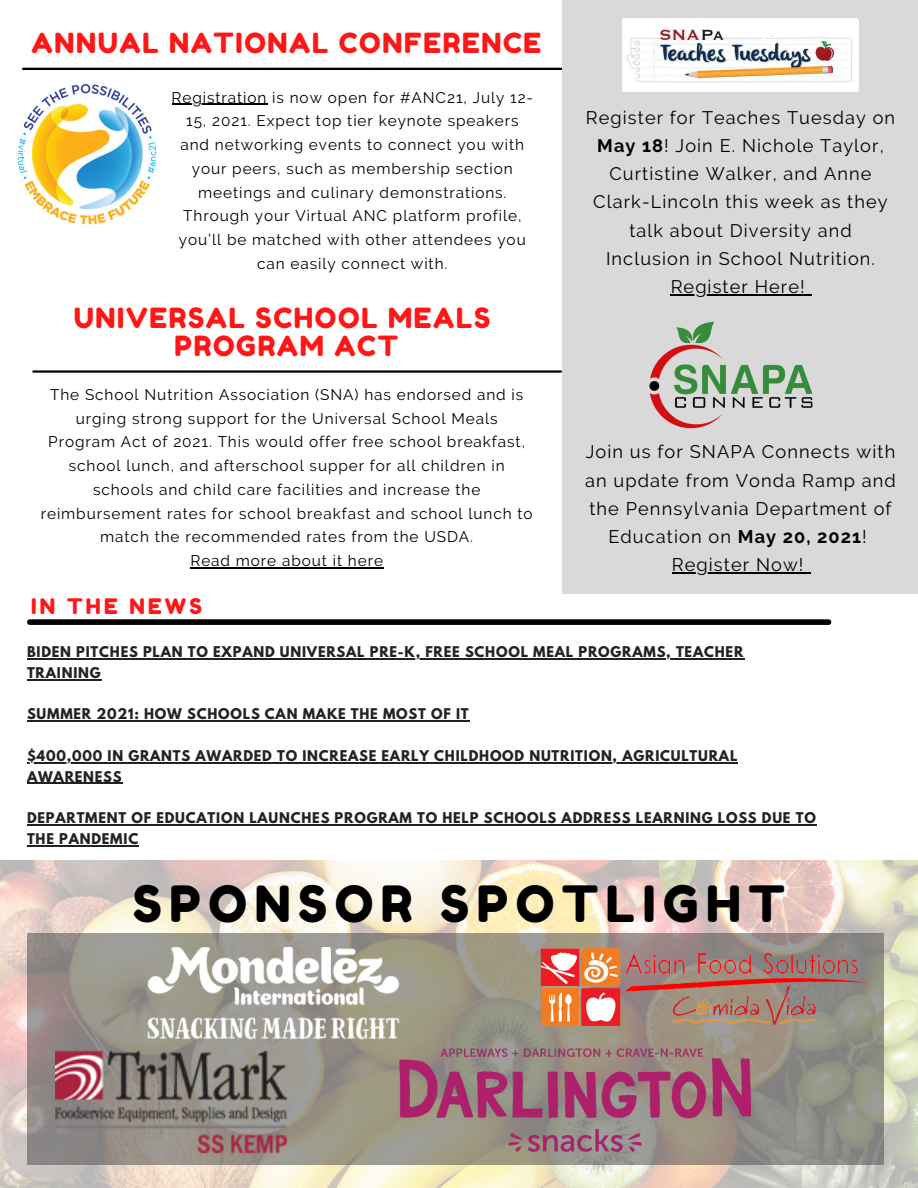
<style>
.page{position:relative;width:918px;height:1188px;background:#fff}
.page>*{position:absolute;margin:0;border:0;box-sizing:border-box;transform-origin:0 0}
.t1{font:49.95px "Fredoka One";letter-spacing:.15em;color:#000}
.t2{font:27.75px "Fredoka One";letter-spacing:.06em;color:#ff1616}
.t3{font:21.45px "Fredoka One";letter-spacing:.15em;color:#ff1616}
.t4{font:18.15px/28.2px "Raleway";letter-spacing:.06em;color:#000;text-align:center}
.t5{font:15.3px/23.7px "Raleway";letter-spacing:.06em;color:#000;text-align:center}
.t6{font:700 13.2px/20.9px "League Spartan";letter-spacing:.06em;color:#222}
.s1{font-weight:700}
</style>
<div class="page">
<img style="left:0;top:860px;width:918px;height:328px">
<div style="left:30px;top:619px;width:799px;height:6px;background:#000"></div>
<img style="left:17px;top:70px;width:154px;height:155px">
<hr style="left:23px;top:68px;width:539px;height:2px;background:#000">
<div style="left:563px;top:0;width:355px;height:594px;background:#d9d9d9"></div>
<img style="left:649px;top:321px;width:164px;height:108px">
<hr style="left:27px;top:658px;width:717px;height:1px;background:#222">
<hr style="left:27px;top:679px;width:74px;height:1px;background:#222">
<hr style="left:37px;top:721px;width:433px;height:1px;background:#222">
<hr style="left:37px;top:762px;width:701px;height:1px;background:#222">
<hr style="left:27px;top:783px;width:96px;height:1px;background:#222">
<hr style="left:27px;top:824px;width:790px;height:2px;background:#222">
<hr style="left:27px;top:845px;width:112px;height:1px;background:#222">
<img style="left:622px;top:18px;width:237px;height:73px">
<hr style="left:671px;top:294px;width:135px;height:1px;background:#000">
<hr style="left:33px;top:370px;width:528px;height:3px;background:#000">
<svg style="left:27px;top:933px;width:857px;height:232px"></svg>
<img style="left:147px;top:947px;width:252px;height:92px">
<img style="left:541px;top:947px;width:331px;height:80px">
<img style="left:400px;top:1049px;width:351px;height:102px">
<img style="left:55px;top:1049px;width:232px;height:107px">
<hr style="left:172px;top:104px;width:95px;height:1px;background:#000">
<hr style="left:190px;top:567px;width:194px;height:2px;background:#000">
<hr style="left:672px;top:573px;width:133px;height:1px;background:#000">
<p class="t2" style="left:32px;top:26px;width:511px">ANNUAL NATIONAL CONFERENCE</p>
<p class="t5" style="left:172px;top:85px;width:363px">Registration is now open for #ANC21, July 12- 15, 2021. Expect top tier keynote speakers and networking events to connect you with your peers, such as membership section meetings and culinary demonstrations.<br>Through your Virtual ANC platform profile, you’ll be matched with other attendees you can easily connect with.</p>
<p class="t2" style="left:74px;top:301px;width:418px">UNIVERSAL SCHOOL MEALS</p>
<p class="t2" style="left:175px;top:329px;width:225px">PROGRAM ACT</p>
<p class="t5" style="left:41px;top:383px;width:493px">The School Nutrition Association (SNA) has endorsed and is urging strong support for the Universal School Meals Program Act of 2021. This would offer free school breakfast, school lunch, and afterschool supper for all children in schools and child care facilities and increase the reimbursement rates for school breakfast and school lunch to match the recommended rates from the USDA.</p>
<p class="t5" style="left:190px;top:549px;width:194px">Read more about it here</p>
<p class="t4" style="left:586px;top:104px;width:311px">Register for Teaches Tuesday on<br><span class="s1">May 18</span>! Join E. Nichole Taylor,<br>Curtistine Walker, and Anne<br>Clark-Lincoln this week as they talk about Diversity and<br>Inclusion in School Nutrition.</p>
<p class="t4" style="left:671px;top:272px;width:135px">Register Here!</p>
<p class="t4" style="left:585px;top:438px;width:312px">Join us for SNAPA Connects with an update from Vonda Ramp and the Pennsylvania Department of<br>Education on <span class="s1">May 20, 2021</span>!</p>
<p class="t4" style="left:672px;top:551px;width:133px">Register Now!</p>
<p class="t3" style="left:31px;top:593px;width:172px">IN THE NEWS</p>
<p class="t6" style="left:27px;top:643px;width:718px">BIDEN PITCHES PLAN TO EXPAND UNIVERSAL PRE-K, FREE SCHOOL MEAL PROGRAMS, TEACHER<br>TRAINING</p>
<p class="t6" style="left:27px;top:705px;width:443px">SUMMER 2021: HOW SCHOOLS CAN MAKE THE MOST OF IT</p>
<p class="t6" style="left:27px;top:747px;width:712px">$400,000 IN GRANTS AWARDED TO INCREASE EARLY CHILDHOOD NUTRITION, AGRICULTURAL<br>AWARENESS</p>
<p class="t6" style="left:27px;top:809px;width:790px">DEPARTMENT OF EDUCATION LAUNCHES PROGRAM TO HELP SCHOOLS ADDRESS LEARNING LOSS DUE TO<br>THE PANDEMIC</p>
<p class="t1" style="left:133px;top:874px;width:654px">SPONSOR SPOTLIGHT</p>
</div>
